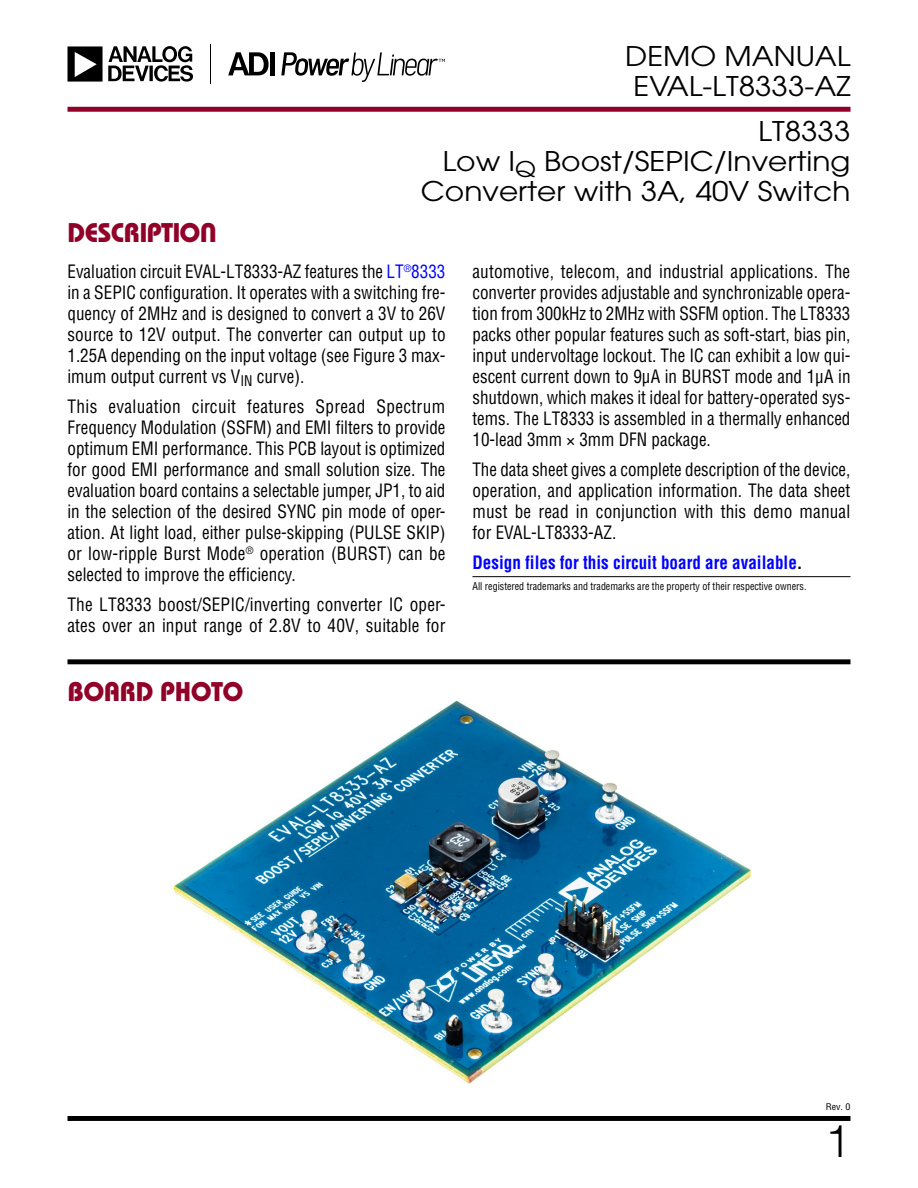
<style>
.page{position:relative;width:918px;height:1188px;background:#fff}
.page>*{position:absolute;margin:0;border:0;box-sizing:border-box;transform-origin:0 0}
.t1{font:300 45px "Helvetica";color:#000}
.t2{font:27px/30px "ITC Avant Garde Pro";color:#000;text-align:center;scale:1.1 1}
.t3{font:27px "Linear Bauhaus";letter-spacing:-.02em;color:#910028}
.t4{font:18px/21px "Linear Helv Cond";color:#000;text-align:justify;scale:.96 1}
.t5{font:18px/21px "Linear Helv Cond";color:#000;text-align:justify;scale:.95 1}
.t6{font:700 18px "Linear Helv Cond";color:#00f;scale:.95 1}
.t7{font:10.5px "Linear Helv Cond";color:#000;scale:.95 1}
.t8{font:9px "Linear Helv Cond";color:#000;scale:1.1 1}
.s1{color:#00f}
.s2{color:#000}
</style>
<div class="page">
<div style="left:68px;top:1116px;width:782px;height:5px;background:#000"></div>
<svg style="left:67px;top:106px;width:784px;height:2px"></svg>
<div style="left:68px;top:107px;width:782px;height:5px;background:#900028"></div>
<svg style="left:68px;top:46px;width:125px;height:36px"></svg>
<hr style="left:210px;top:44px;width:1px;height:39px;background:#000">
<svg style="left:281px;top:52px;width:164px;height:30px"></svg>
<svg style="left:228px;top:52px;width:41px;height:23px"></svg>
<div style="left:270px;top:52px;width:5px;height:23px;background:#000"></div>
<img style="left:173px;top:700px;width:579px;height:384px">
<hr style="left:472px;top:576px;width:378px;height:1px;background:#000">
<div style="left:68px;top:659px;width:782px;height:5px;background:#000"></div>
<h2 class="t2" style="left:625px;top:41px;width:206px">DEMO MANUAL<br>EVAL-LT8333-AZ</h2>
<h2 class="t3" style="left:68px;top:216px;width:151px">DESCRIPTION</h2>
<h2 class="t2" style="left:421px;top:116px;width:392px;text-align:right">LT8333<br>Low I<sub>Q</sub> Boost/SEPIC/Inverting<br>Converter with 3A, 40V Switch</h2>
<p class="t5" style="left:68px;top:260px;width:400px">Evaluation circuit EVAL-LT8333-AZ features the <span class="s1">LT</span><sup>®</sup><span class="s1">8333 </span>in a SEPIC configuration. It operates with a switching fre&shy;quency of 2MHz and is designed to convert a 3V to 26V source to 12V output. The converter can output up to 1.25A depending on the input voltage (see Figure 3 max&shy;imum output current vs V<sub>IN</sub> curve).</p>
<p class="t4" style="left:68px;top:395px;width:395px">This evaluation circuit features Spread Spectrum Frequency Modulation (SSFM) and EMI filters to provide optimum EMI performance. This PCB layout is optimized for good EMI performance and small solution size. The evaluation board contains a selectable jumper, JP1, to aid in the selection of the desired SYNC pin mode of oper&shy;ation. At light load, either pulse-skipping (PULSE SKIP) or low-ripple Burst Mode<sup>®</sup> operation (BURST) can be selected to improve the efficiency.</p>
<p class="t4" style="left:68px;top:593px;width:395px">The LT8333 boost/SEPIC/inverting converter IC oper&shy;ates over an input range of 2.8V to 40V, suitable for</p>
<h2 class="t3" style="left:68px;top:675px;width:178px">BOARD PHOTO</h2>
<p class="t4" style="left:472px;top:260px;width:395px">automotive, telecom, and industrial applications. The converter provides adjustable and synchronizable opera&shy;tion from 300kHz to 2MHz with SSFM option. The LT8333 packs other popular features such as soft-start, bias pin, input undervoltage lockout. The IC can exhibit a low qui&shy;escent current down to 9μA in BURST mode and 1μA in shutdown, which makes it ideal for battery-operated sys&shy;tems. The LT8333 is assembled in a thermally enhanced 10-lead 3mm × 3mm DFN package.</p>
<p class="t5" style="left:472px;top:458px;width:399px">The data sheet gives a complete description of the device, operation, and application information. The data sheet must be read in conjunction with this demo manual for EVAL-LT8333-AZ.</p>
<p class="t6" style="left:472px;top:551px;width:349px">Design files for this circuit board are available<span class="s2">.</span></p>
<p class="t7" style="left:472px;top:579px;width:353px">All registered trademarks and trademarks are the property of their respective owners.</p>
<p class="t8" style="left:826px;top:1102px;width:24px">Rev. 0</p>
<h1 class="t1" style="left:825px;top:1103px;width:27px">1</h1>
</div>
